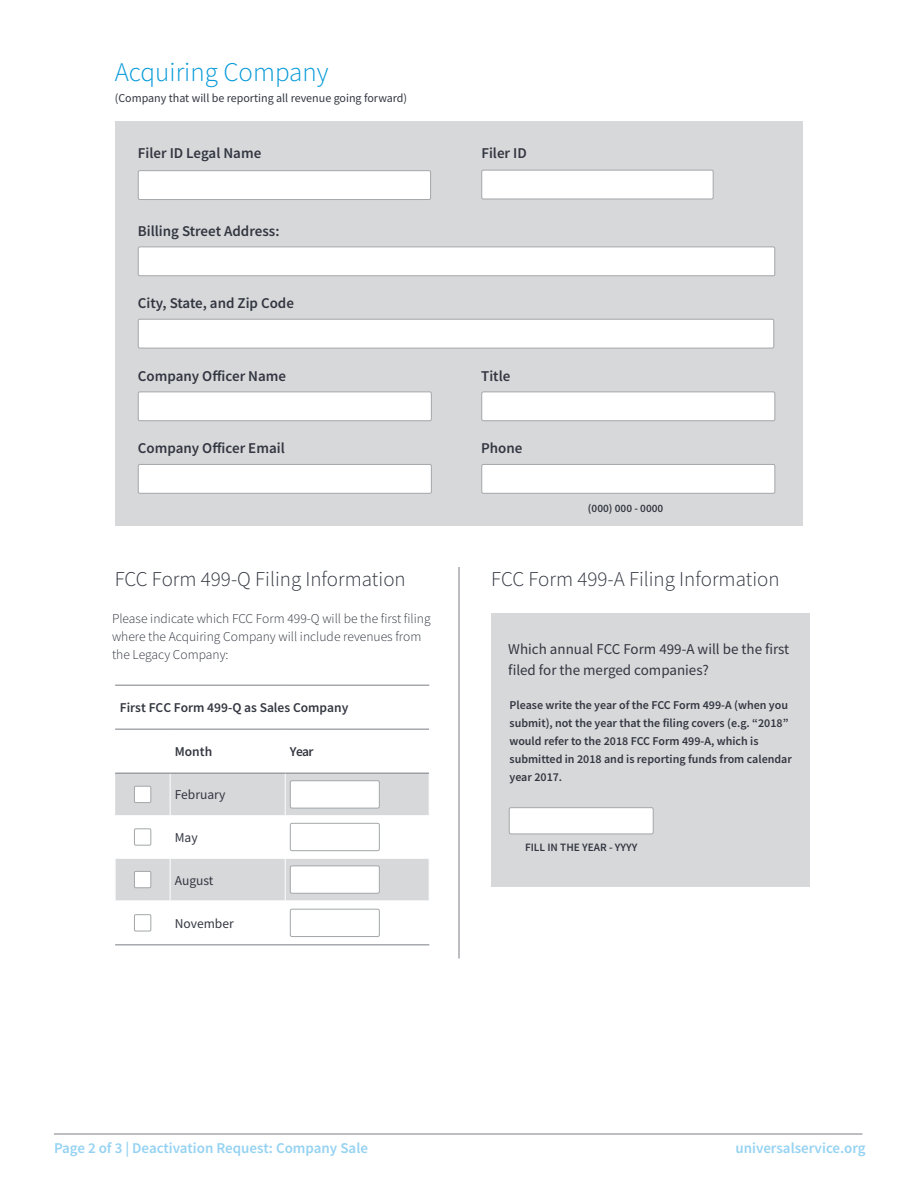
<style>
.page{position:relative;width:918px;height:1188px;background:#fff}
.page>*{position:absolute;margin:0;border:0;box-sizing:border-box;transform-origin:0 0}
.H1{font:300 27px "Source Sans Pro";color:#069ad9}
.t1{font:300 21px "Source Sans Pro";color:#323640}
.Field_Heading{font:600 15px "Source Sans Pro";color:#323640}
.Field_Heading-2{font:15px/21px "Source Sans Pro";color:#323640}
.t2{font:600 15px "Source Sans Pro";color:#95d2f2}
.Paragraph_Text{font:300 13.5px/18px "Source Sans Pro";color:#323640}
.Table_Headings__Blue{font:600 13.5px "Source Sans Pro";color:#333740}
.Table_Body_Text{font:13.5px "Source Sans Pro";color:#323640}
.Parenthesis_Heading{font:600 12px/18px "Source Sans Pro";color:#323640}
.Parenthesis_Heading-2{font:12px "Source Sans Pro";color:#323640}
.t3{font:600 11.25px "Source Sans Pro";color:#323640}
</style>
<div class="page">
<hr style="left:54px;top:1134px;width:808px;height:1px;background:#787d83">
<div style="left:115px;top:122px;width:687px;height:404px;background:#d7d8da"></div>
<div style="left:138px;top:247px;width:637px;height:29px;background:#fff;border-radius:2px"></div>
<div style="left:138px;top:247px;width:637px;height:29px;border:1px solid #a3a7a9;border-radius:2px"></div>
<div style="left:138px;top:319px;width:636px;height:29px;background:#fff;border-radius:2px"></div>
<div style="left:138px;top:319px;width:636px;height:29px;border:1px solid #a3a7a9;border-radius:2px"></div>
<div style="left:138px;top:392px;width:293px;height:29px;background:#fff;border-radius:2px"></div>
<div style="left:138px;top:392px;width:294px;height:29px;border:1px solid #a3a7a9;border-radius:2px"></div>
<div style="left:138px;top:464px;width:293px;height:29px;background:#fff;border-radius:2px"></div>
<div style="left:138px;top:464px;width:294px;height:30px;border:1px solid #a3a7a9;border-radius:2px"></div>
<div style="left:482px;top:392px;width:293px;height:29px;background:#fff;border-radius:2px"></div>
<div style="left:481px;top:392px;width:294px;height:29px;border:1px solid #a3a7a9;border-radius:2px"></div>
<div style="left:482px;top:464px;width:293px;height:29px;background:#fff;border-radius:2px"></div>
<div style="left:481px;top:464px;width:294px;height:30px;border:1px solid #a3a7a9;border-radius:2px"></div>
<svg style="left:115px;top:774px;width:314px;height:127px"></svg>
<hr style="left:170px;top:773px;width:1px;height:43px;background:#fff">
<hr style="left:285px;top:773px;width:1px;height:43px;background:#fff">
<hr style="left:115px;top:815px;width:55px;height:1px;background:#fff">
<hr style="left:170px;top:815px;width:115px;height:1px;background:#fff">
<hr style="left:170px;top:816px;width:1px;height:42px;background:#fff">
<hr style="left:285px;top:815px;width:144px;height:1px;background:#fff">
<hr style="left:285px;top:816px;width:1px;height:42px;background:#fff">
<hr style="left:115px;top:858px;width:55px;height:1px;background:#fff">
<hr style="left:170px;top:858px;width:115px;height:1px;background:#fff">
<hr style="left:170px;top:858px;width:1px;height:43px;background:#fff">
<hr style="left:285px;top:858px;width:144px;height:1px;background:#fff">
<hr style="left:285px;top:858px;width:1px;height:43px;background:#fff">
<hr style="left:115px;top:858px;width:1px;height:43px;background:#f9fafa">
<hr style="left:115px;top:685px;width:55px;height:1px;background:#787d83">
<hr style="left:170px;top:685px;width:115px;height:1px;background:#787d83">
<hr style="left:285px;top:685px;width:144px;height:1px;background:#787d83">
<hr style="left:115px;top:729px;width:55px;height:1px;background:#787d83">
<hr style="left:170px;top:729px;width:115px;height:1px;background:#787d83">
<hr style="left:285px;top:729px;width:144px;height:1px;background:#787d83">
<hr style="left:115px;top:773px;width:55px;height:1px;background:#787d83">
<hr style="left:170px;top:773px;width:115px;height:1px;background:#787d83">
<hr style="left:285px;top:773px;width:144px;height:1px;background:#787d83">
<hr style="left:115px;top:945px;width:55px;height:1px;background:#787d83">
<hr style="left:170px;top:945px;width:115px;height:1px;background:#787d83">
<hr style="left:285px;top:945px;width:144px;height:1px;background:#787d83">
<div style="left:134px;top:786px;width:17px;height:17px;background:#fff"></div>
<div style="left:134px;top:786px;width:17px;height:17px;border:1px solid #a3a7a9"></div>
<div style="left:290px;top:781px;width:89px;height:27px;background:#fff;border-radius:2px"></div>
<div style="left:290px;top:780px;width:90px;height:28px;border:1px solid #a3a7a9;border-radius:2px"></div>
<div style="left:134px;top:829px;width:17px;height:16px;background:#fff"></div>
<div style="left:134px;top:828px;width:17px;height:18px;border:1px solid #a3a7a9"></div>
<div style="left:290px;top:823px;width:89px;height:28px;background:#fff;border-radius:2px"></div>
<div style="left:290px;top:823px;width:90px;height:28px;border:1px solid #a3a7a9;border-radius:2px"></div>
<div style="left:134px;top:871px;width:17px;height:17px;background:#fff"></div>
<div style="left:134px;top:871px;width:17px;height:17px;border:1px solid #a3a7a9"></div>
<div style="left:290px;top:866px;width:89px;height:27px;background:#fff;border-radius:2px"></div>
<div style="left:290px;top:866px;width:90px;height:28px;border:1px solid #a3a7a9;border-radius:2px"></div>
<div style="left:134px;top:914px;width:17px;height:17px;border:1px solid #a3a7a9"></div>
<div style="left:290px;top:909px;width:90px;height:28px;border:1px solid #a3a7a9;border-radius:2px"></div>
<div style="left:138px;top:171px;width:293px;height:29px;background:#fff;border-radius:2px"></div>
<div style="left:138px;top:170px;width:293px;height:30px;border:1px solid #a3a7a9;border-radius:2px"></div>
<div style="left:482px;top:170px;width:231px;height:29px;background:#fff;border-radius:2px"></div>
<div style="left:481px;top:170px;width:233px;height:29px;border:1px solid #a3a7a9;border-radius:2px"></div>
<div style="left:492px;top:614px;width:318px;height:273px;background:#d7d8da"></div>
<div style="left:509px;top:808px;width:144px;height:26px;background:#fff;border-radius:2px"></div>
<div style="left:509px;top:807px;width:145px;height:27px;border:1px solid #a3a7a9;border-radius:2px"></div>
<hr style="left:459px;top:567px;width:1px;height:391px;background:#787d83">
<p class="H1" style="left:115px;top:55px;width:215px">Acquiring Company</p>
<p class="Parenthesis_Heading-2" style="left:115px;top:90px;width:294px">(Company that will be reporting all revenue going forward)</p>
<p class="Field_Heading" style="left:138px;top:143px;width:125px">Filer ID Legal Name</p>
<p class="Field_Heading" style="left:481px;top:144px;width:47px">Filer ID</p>
<p class="Field_Heading" style="left:138px;top:221px;width:143px">Billing Street Address:</p>
<p class="Field_Heading" style="left:138px;top:293px;width:158px">City, State, and Zip Code</p>
<p class="Field_Heading" style="left:138px;top:366px;width:150px">Company Officer Name</p>
<p class="Field_Heading" style="left:138px;top:439px;width:148px">Company Officer Email</p>
<p class="Field_Heading" style="left:481px;top:366px;width:31px">Title</p>
<p class="Field_Heading" style="left:481px;top:439px;width:43px">Phone</p>
<p class="t3" style="left:588px;top:501px;width:77px">(000) 000 - 0000</p>
<h2 class="t1" style="left:115px;top:566px;width:292px">FCC Form 499-Q Filing Information</h2>
<h2 class="t1" style="left:491px;top:566px;width:290px">FCC Form 499-A Filing Information</h2>
<p class="Paragraph_Text" style="left:112px;top:610px;width:320px">Please indicate which FCC Form 499-Q will be the first filing where the Acquiring Company will include revenues from the Legacy Company:</p>
<p class="Table_Headings__Blue" style="left:120px;top:699px;width:230px">First FCC Form 499-Q as Sales Company</p>
<p class="Table_Headings__Blue" style="left:175px;top:743px;width:39px">Month</p>
<p class="Table_Headings__Blue" style="left:290px;top:743px;width:25px">Year</p>
<p class="Table_Body_Text" style="left:175px;top:786px;width:52px">February</p>
<p class="Table_Body_Text" style="left:175px;top:829px;width:24px">May</p>
<p class="Table_Body_Text" style="left:175px;top:872px;width:40px">August</p>
<p class="Table_Body_Text" style="left:175px;top:915px;width:60px">November</p>
<p class="Field_Heading-2" style="left:508px;top:638px;width:283px">Which annual FCC Form 499-A will be the first filed for the merged companies?</p>
<p class="Parenthesis_Heading" style="left:509px;top:696px;width:284px">Please write the year of the FCC Form 499-A (when you submit), not the year that the filing covers (e.g. “2018” would refer to the 2018 FCC Form 499-A, which is submitted in 2018 and is reporting funds from calendar year 2017.</p>
<p class="t3" style="left:525px;top:839px;width:114px">FILL IN THE YEAR - YYYY</p>
<p class="t2" style="left:54px;top:1138px;width:316px">Page 2 of 3 | Deactivation Request: Company Sale</p>
<p class="t2" style="left:735px;top:1138px;width:132px">universalservice.org</p>
</div>
